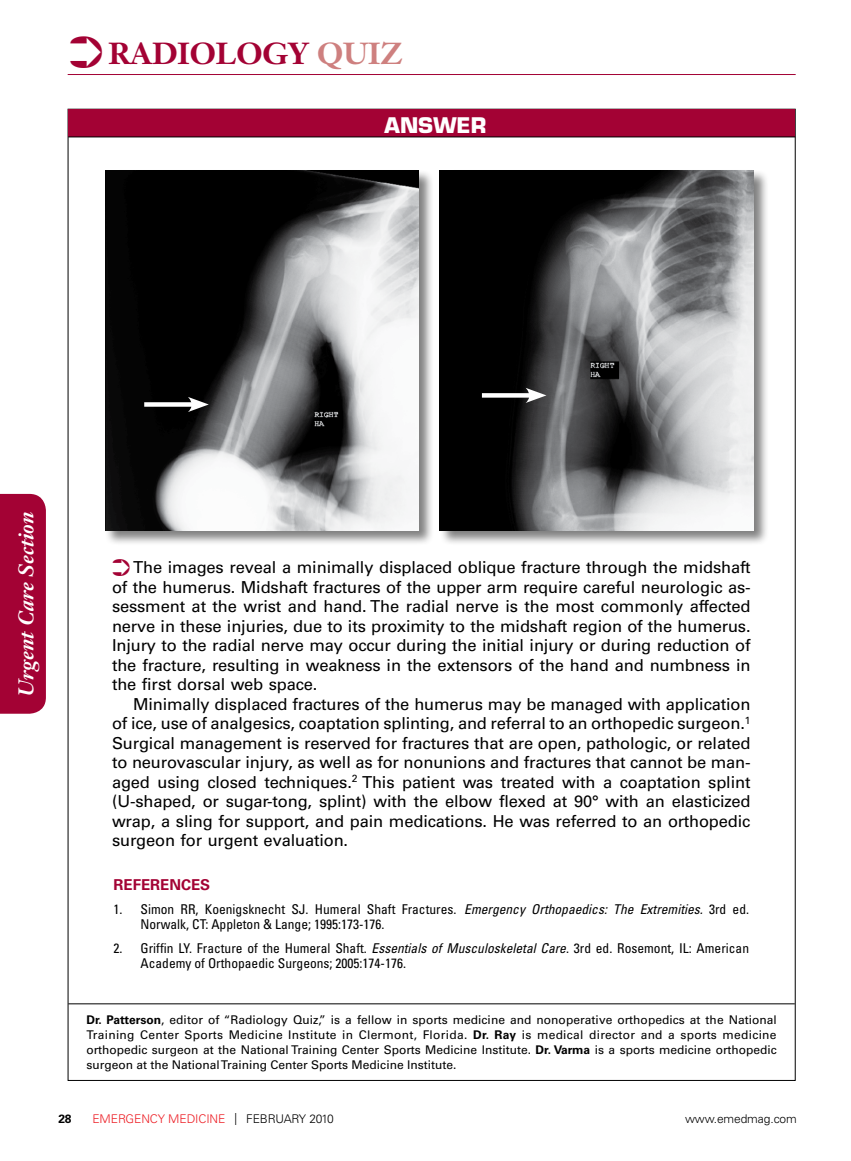
<style>
.page{position:relative;width:851px;height:1161px;background:#fff}
.page>*{position:absolute;margin:0;border:0;box-sizing:border-box;transform-origin:0 0}
.t1{font:700 30px "Janson Text LT Std";color:#a30234}
.t2{font:italic 700 21px "Janson Text LT Std";color:#fff}
.t3{font:700 21px "Eurostile LT Std";color:#fff}
.DX_solution{font:16.5px/19.5px "Univers LT Std";letter-spacing:-.01em;color:#000;text-align:justify}
.srh{font:700 15px "Univers LT Std";color:#a30234}
.srt{font:condensed 13.5px/15px "Univers LT Std";color:#000}
.bio{font:12px/15px "Univers LT Std";color:#000;text-align:justify}
.t4{font:300 12px "Univers LT Std";letter-spacing:-.01em;color:#ed1d24}
.t5{font:300 12px "Univers LT Std";letter-spacing:-.01em;color:#000}
.t6{font:700 12px "Univers LT Std";color:#000}
.s1{color:#ce807f}
.s2{color:#a30234}
.s3{font-style:italic}
.s4{font-weight:700}
.s5{color:#000}
</style>
<div class="page">
<div style="left:0;top:493px;width:46px;height:221px;background:#a30234"></div>
<hr style="left:68px;top:74px;width:727px;height:1px;background:#a30234">
<hr style="left:68px;top:1003px;width:726px;height:1px;background:#000">
<div style="left:68px;top:110px;width:727px;height:27px;background:#a30234"></div>
<hr style="left:68px;top:137px;width:727px;height:1px;background:#000">
<div style="left:104px;top:170px;width:330px;height:376px;background:#000;opacity:.5"></div>
<img style="left:105px;top:170px;width:314px;height:360px">
<div style="left:439px;top:170px;width:330px;height:376px;background:#000;opacity:.5"></div>
<img style="left:440px;top:170px;width:313px;height:360px">
<div style="left:144px;top:402px;width:52px;height:5px;background:#fff"></div>
<svg style="left:188px;top:397px;width:21px;height:15px"></svg>
<div style="left:482px;top:393px;width:52px;height:5px;background:#fff"></div>
<svg style="left:525px;top:388px;width:21px;height:15px"></svg>
<p class="t1" style="left:69px;top:34px;width:335px">➲ RADIOLOGY <span class="s1">QUIZ</span></p>
<p class="t3" style="left:384px;top:112px;width:103px">ANSWER</p>
<p class="t2" style="left:13px;top:697px;width:187px;rotate:-90deg">Urgent Care Section</p>
<p class="DX_solution" style="left:112px;top:558px;width:640px"><span class="s2">➲</span> The images reveal a minimally displaced oblique fracture through the midshaft of the humerus. Midshaft fractures of the upper arm require careful neurologic as&shy;sessment at the wrist and hand. The radial nerve is the most commonly affected nerve in these injuries, due to its proximity to the midshaft region of the humerus.<br>Injury to the radial nerve may occur during the initial injury or during reduction of the fracture, resulting in weakness in the extensors of the hand and numbness in the first dorsal web space.</p>
<p class="DX_solution" style="left:112px;top:694px;width:640px;text-indent:21px">Minimally displaced fractures of the humerus may be managed with application of ice, use of analgesics, coaptation splinting, and referral to an orthopedic surgeon.<sup>1<br></sup>Surgical management is reserved for fractures that are open, pathologic, or related to neurovascular injury, as well as for nonunions and fractures that cannot be man&shy;aged using closed techniques.<sup>2</sup> This patient was treated with a coaptation splint (U-shaped, or sugar-tong, splint) with the elbow flexed at 90° with an elasticized wrap, a sling for support, and pain medications. He was referred to an orthopedic surgeon for urgent evaluation.</p>
<p class="srh" style="left:113px;top:876px;width:98px">REFERENCES</p>
<p class="srt" style="left:140px;top:902px;width:610px;text-indent:-27px">1. Simon RR, Koenigsknecht SJ. Humeral Shaft Fractures. <span class="s3">Emergency Orthopaedics: The Extremities.</span> 3rd ed.<br>Norwalk, CT: Appleton &amp; Lange; 1995:173-176.</p>
<p class="srt" style="left:140px;top:941px;width:610px;text-indent:-27px">2. Griffin LY. Fracture of the Humeral Shaft. <span class="s3">Essentials of Musculoskeletal Care</span>. 3rd ed. Rosemont, IL: American<br>Academy of Orthopaedic Surgeons; 2005:174-176.</p>
<p class="bio" style="left:86px;top:1012px;width:692px"><span class="s4">Dr. Patterson</span>, editor of “Radiology Quiz,” is a fellow in sports medicine and nonoperative orthopedics at the National Training Center Sports Medicine Institute in Clermont, Florida. <span class="s4">Dr. Ray</span> is medical director and a sports medicine orthopedic surgeon at the National Training Center Sports Medicine Institute. <span class="s4">Dr. Varma</span> is a sports medicine orthopedic surgeon at the National Training Center Sports Medicine Institute.</p>
<p class="t6" style="left:58px;top:1112px;width:15px">28</p>
<p class="t4" style="left:92px;top:1112px;width:243px">EMERGENCY MEDICINE <span class="s5">| FEBRUARY 2010</span></p>
<p class="t5" style="left:685px;top:1112px;width:113px">www.emedmag.com</p>
</div>
